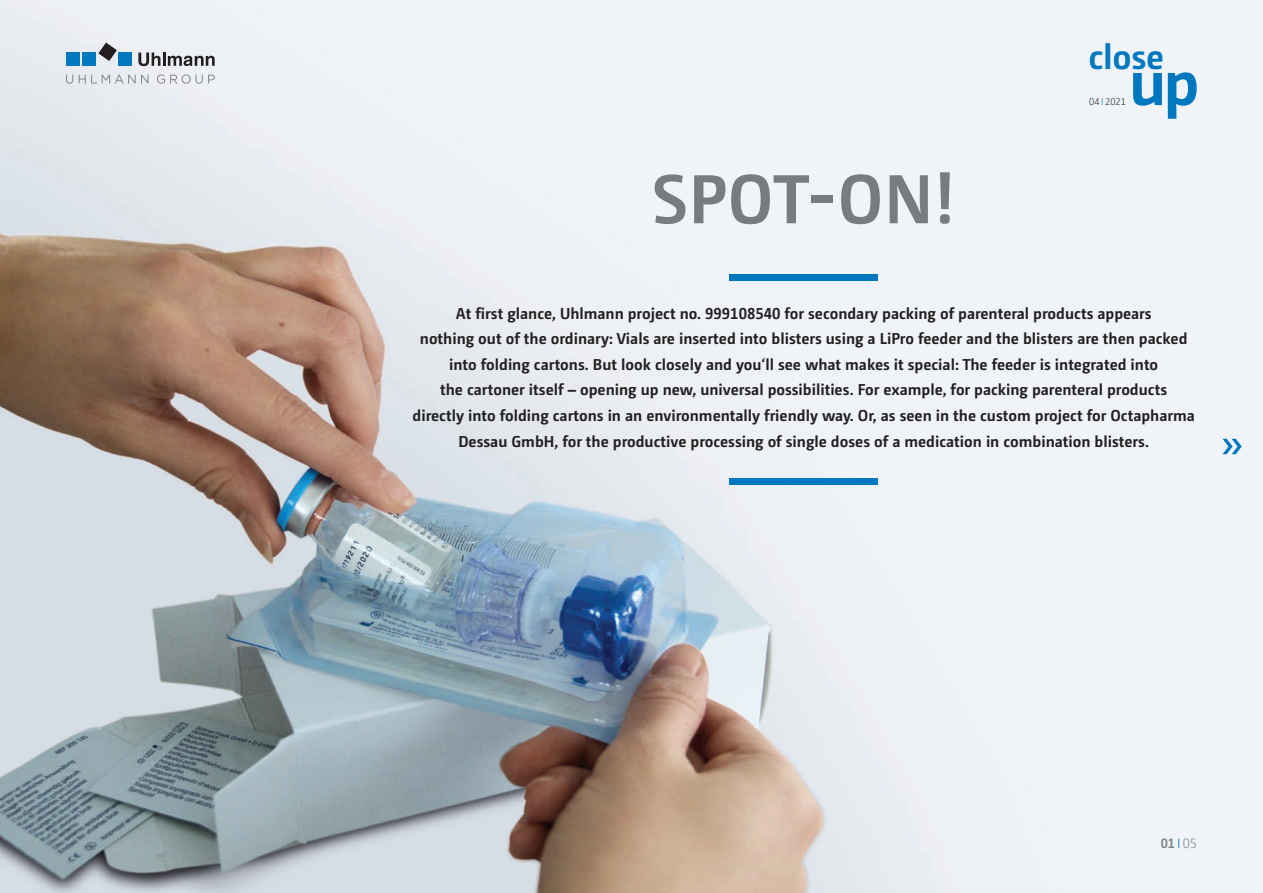
<style>
.page{position:relative;width:1263px;height:893px;background:#fff}
.page>*{position:absolute;margin:0;border:0;box-sizing:border-box;transform-origin:0 0}
.t1{font:700 69px "Camingo Dos Pro";letter-spacing:.01em;color:#808285}
.t2{font:700 64.8px "Camingo Dos Pro";color:#0078c0}
.t3{font:700 34.95px "Camingo Dos Pro";letter-spacing:-.01em;color:#0078c0}
.t4{font:700 15.75px/25.5px "Camingo Dos Pro";color:#231f20;text-align:center}
.t5{font:700 13.5px "Camingo Dos Pro";color:#808285}
.t6{font:300 9.75px "Camingo Dos Pro";color:#231f20}
.s1{color:#0078c0}
.s2{font-weight:300;color:#0078c0}
.s3{font-weight:300}
</style>
<div class="page">
<img style="left:0;top:0;width:1263px;height:893px">
<div style="left:729px;top:274px;width:149px;height:7px;background:#0078c0"></div>
<svg style="left:1222px;top:439px;width:20px;height:15px"></svg>
<div style="left:729px;top:478px;width:149px;height:7px;background:#0078c0"></div>
<svg style="left:98px;top:43px;width:19px;height:18px"></svg>
<div style="left:66px;top:52px;width:13px;height:14px;background:#0078c0"></div>
<div style="left:82px;top:52px;width:14px;height:14px;background:#0078c0"></div>
<div style="left:119px;top:52px;width:13px;height:14px;background:#0078c0"></div>
<svg style="left:138px;top:53px;width:77px;height:13px"></svg>
<svg style="left:66px;top:74px;width:149px;height:10px"></svg>
<h1 class="t1" style="left:652px;top:157px;width:306px">SPOT-ON!</h1>
<h3 class="t3" style="left:1089px;top:35px;width:77px">close</h3>
<p class="t6" style="left:1089px;top:96px;width:38px">04 <span class="s1">I</span> 2021</p>
<h2 class="t2" style="left:1129px;top:43px;width:72px">up</h2>
<p class="t4" style="left:412px;top:300px;width:784px">At first glance, Uhlmann project no. 999108540 for secondary packing of parenteral products appears<br>nothing out of the ordinary: Vials are inserted into blisters using a LiPro feeder and the blisters are then packed into folding cartons. But look closely and you‘ll see what makes it special: The feeder is integrated into<br>the cartoner itself – opening up new, universal possibilities. For example, for packing parenteral products directly into folding cartons in an environmentally friendly way. Or, as seen in the custom project for Octapharma Dessau GmbH, for the productive processing of single doses of a medication in combination blisters.</p>
<p class="t5" style="left:1161px;top:835px;width:38px">01<span class="s2">I</span><span class="s3">05</span></p>
</div>
